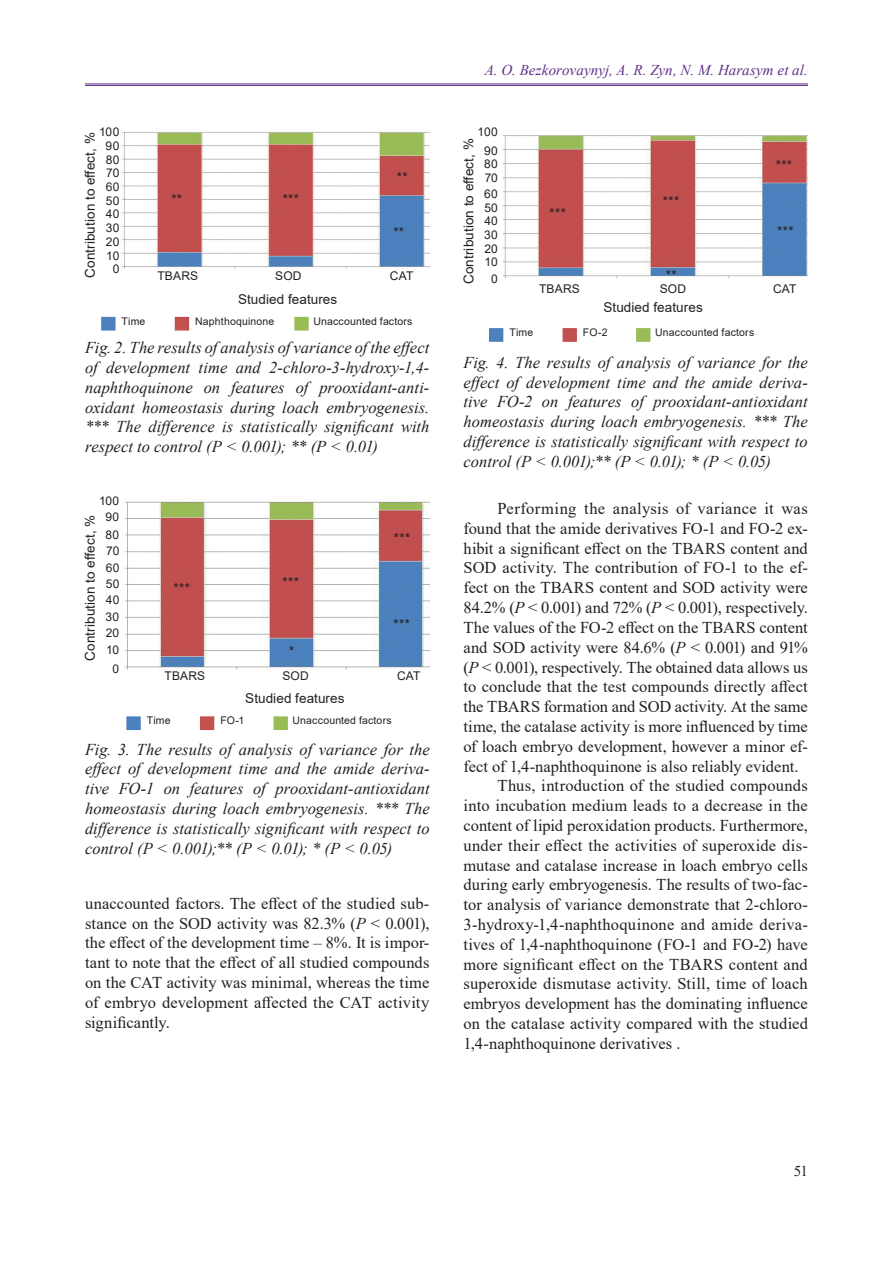
<style>
.page{position:relative;width:893px;height:1263px;background:#fff}
.page>*{position:absolute;margin:0;border:0;box-sizing:border-box;transform-origin:0 0}
.t1{font:16.5px/19.8px "Times New Roman";letter-spacing:.005em;color:#231f20;text-align:justify}
.t2{font:italic 16.5px/19.8px "Times New Roman";color:#231f20;text-align:justify}
.t3{font:italic 15px "Times New Roman";letter-spacing:.005em;color:#5d2e86}
.t4{font:15px "Times New Roman";color:#231f20}
.t5{font:13.5px "Arial";letter-spacing:.01em;color:#231f20}
.t6{font:12px/13.6px "Arial";letter-spacing:.02em;color:#231f20;text-align:center}
.t7{font:10.5px "Arial";letter-spacing:.015em;color:#231f20}
.s1{font-style:italic}
</style>
<div class="page">
<hr style="left:85px;top:84px;width:723px;height:1px;background:#5d2e86">
<hr style="left:85px;top:85px;width:723px;height:1px;background:#5d2e86">
<img style="left:122px;top:130px;width:308px;height:139px">
<div style="left:175px;top:317px;width:14px;height:14px;background:#c3514e;border:1px solid #c24f4f"></div>
<div style="left:101px;top:317px;width:15px;height:14px;background:#4d81be;border:2px solid #4b80bd"></div>
<div style="left:294px;top:317px;width:15px;height:14px;background:#9abc57;border:2px solid #9abc57"></div>
<div style="left:200px;top:716px;width:14px;height:14px;background:#c3514e;border:1px solid #c24f4f"></div>
<div style="left:126px;top:716px;width:15px;height:14px;background:#4d81be;border:2px solid #4b80bd"></div>
<div style="left:273px;top:716px;width:15px;height:14px;background:#9abc57;border:2px solid #9abc57"></div>
<img style="left:125px;top:501px;width:304px;height:170px">
<div style="left:562px;top:328px;width:15px;height:14px;background:#c3514e;border:1px solid #c24f4f"></div>
<div style="left:489px;top:328px;width:14px;height:14px;background:#4d81be;border:2px solid #4b80bd"></div>
<div style="left:636px;top:328px;width:14px;height:14px;background:#9abc57;border:2px solid #9abc57"></div>
<img style="left:502px;top:134px;width:306px;height:145px">
<p class="t6" style="left:99px;top:125px;width:22px;text-align:right">100<br>90<br>80<br>70<br>60<br>50<br>40<br>30<br>20<br>10<br>0</p>
<p class="t5" style="left:81px;top:278px;width:147px;rotate:-90deg">Contribution to effect, %</p>
<p class="t5" style="left:171px;top:190px;width:12px">**</p>
<p class="t5" style="left:283px;top:190px;width:18px">***</p>
<p class="t6" style="left:157px;top:269px;width:42px">TBARS</p>
<p class="t6" style="left:275px;top:269px;width:28px">SOD</p>
<p class="t5" style="left:238px;top:290px;width:101px">Studied features</p>
<p class="t5" style="left:397px;top:167px;width:12px">**</p>
<p class="t5" style="left:393px;top:223px;width:12px">**</p>
<p class="t6" style="left:390px;top:269px;width:25px">CAT</p>
<p class="t7" style="left:122px;top:314px;width:25px">Time</p>
<p class="t7" style="left:195px;top:314px;width:81px">Naphthoquinone</p>
<p class="t7" style="left:313px;top:314px;width:101px">Unaccounted factors</p>
<p class="t2" style="left:85px;top:337px;width:346px">Fig. 2. The results of analysis of variance of the effect of development time and 2-chloro-3-hydroxy-1,4- naphthoquinone on features of prooxidant-anti&shy;oxidant homeostasis during loach embryogenesis. *** The difference is statistically significant with respect to control (P &lt; 0.001); ** (P &lt; 0.01)</p>
<p class="t6" style="left:99px;top:493px;width:22px;line-height:15.6px">100<br>90</p>
<p class="t6" style="left:106px;top:526px;width:15px;line-height:16.4px;text-align:justify">80<br>70<br>60<br>50<br>40<br>30<br>20<br>10</p>
<p class="t6" style="left:113px;top:662px;width:8px">0</p>
<p class="t5" style="left:81px;top:661px;width:147px;rotate:-90deg">Contribution to effect, %</p>
<p class="t5" style="left:173px;top:579px;width:18px">***</p>
<p class="t6" style="left:165px;top:668px;width:42px">TBARS</p>
<p class="t5" style="left:282px;top:573px;width:18px">***</p>
<p class="t5" style="left:289px;top:642px;width:7px">*</p>
<p class="t6" style="left:282px;top:668px;width:28px">SOD</p>
<p class="t5" style="left:245px;top:689px;width:101px">Studied features</p>
<p class="t5" style="left:394px;top:529px;width:18px">***</p>
<p class="t5" style="left:394px;top:615px;width:18px">***</p>
<p class="t6" style="left:397px;top:668px;width:25px">CAT</p>
<p class="t7" style="left:147px;top:713px;width:25px">Time</p>
<p class="t7" style="left:220px;top:713px;width:26px">FO-1</p>
<p class="t7" style="left:293px;top:713px;width:101px">Unaccounted factors</p>
<p class="t2" style="left:85px;top:739px;width:346px">Fig. 3. The results of analysis of variance for the effect of development time and the amide deriva&shy;tive FO-1 on features of prooxidant-antioxidant homeostasis during loach embryogenesis. *** The difference is statistically significant with respect to control (Р &lt; 0.001);** (P &lt; 0.01); * (Р &lt; 0.05)</p>
<p class="t1" style="left:85px;top:893px;width:346px">unaccounted factors. The effect of the studied sub&shy;stance on the SOD activity was 82.3% (<span class="s1">P</span> &lt; 0.001), the effect of the development time – 8%. It is impor&shy;tant to note that the effect of all studied compounds on the CAT activity was minimal, whereas the time of embryo development affected the CAT activity significantly.</p>
<p class="t3" style="left:485px;top:60px;width:325px">A. O. Bezkorovaynyj, A. R. Zyn, N. M. Harasym et al.</p>
<p class="t6" style="left:478px;top:123px;width:22px;line-height:18.8px">100<br>90</p>
<p class="t6" style="left:484px;top:157px;width:15px;text-align:left">80<br>70</p>
<p class="t6" style="left:484px;top:187px;width:15px;text-align:justify">60<br>50<br>40<br>30<br>20<br>10</p>
<p class="t6" style="left:491px;top:271px;width:8px">0</p>
<p class="t5" style="left:459px;top:284px;width:147px;rotate:-90deg">Contribution to effect, %</p>
<p class="t5" style="left:550px;top:203px;width:18px">***</p>
<p class="t6" style="left:539px;top:282px;width:42px">TBARS</p>
<p class="t5" style="left:663px;top:192px;width:18px">***</p>
<p class="t5" style="left:666px;top:266px;width:12px">**</p>
<p class="t6" style="left:660px;top:282px;width:28px">SOD</p>
<p class="t5" style="left:603px;top:298px;width:101px">Studied features</p>
<p class="t7" style="left:509px;top:325px;width:25px">Time</p>
<p class="t7" style="left:583px;top:325px;width:26px">FO-2</p>
<p class="t7" style="left:655px;top:325px;width:101px">Unaccounted factors</p>
<p class="t5" style="left:776px;top:156px;width:18px">***</p>
<p class="t5" style="left:777px;top:222px;width:18px">***</p>
<p class="t6" style="left:773px;top:282px;width:25px">CAT</p>
<p class="t2" style="left:463px;top:352px;width:346px">Fig. 4. The results of analysis of variance for the effect of development time and the amide deriva&shy;tive FO-2 on features of prooxidant-antioxidant homeostasis during loach embryogenesis. *** The difference is statistically significant with respect to control (Р &lt; 0.001);** (P &lt; 0.01); * (Р &lt; 0.05)</p>
<p class="t1" style="left:497px;top:498px;width:312px">Performing the analysis of variance it was</p>
<p class="t1" style="left:463px;top:518px;width:346px">found that the amide derivatives FO-1 and FO-2 ex-</p>
<p class="t1" style="left:463px;top:538px;width:346px">hibit a significant effect on the TBARS content and</p>
<p class="t1" style="left:463px;top:557px;width:346px">SOD activity. The contribution of FO-1 to the ef-</p>
<p class="t1" style="left:463px;top:577px;width:346px">fect on the TBARS content and SOD activity were</p>
<p class="t1" style="left:463px;top:597px;width:346px">84.2% (<span class="s1">P</span> &lt; 0.001) and 72% (<span class="s1">P</span> &lt; 0.001), respectively.</p>
<p class="t1" style="left:463px;top:617px;width:346px">The values of the FO-2 effect on the TBARS content</p>
<p class="t1" style="left:463px;top:637px;width:346px">and SOD activity were 84.6% (<span class="s1">P</span> &lt; 0.001) and 91%</p>
<p class="t1" style="left:463px;top:656px;width:346px">(<span class="s1">P</span> &lt; 0.001), respectively. The obtained data allows us</p>
<p class="t1" style="left:463px;top:676px;width:346px">to conclude that the test compounds directly affect</p>
<p class="t1" style="left:463px;top:696px;width:346px">the TBARS formation and SOD activity. At the same</p>
<p class="t1" style="left:463px;top:716px;width:346px">time, the catalase activity is more influenced by time</p>
<p class="t1" style="left:463px;top:736px;width:346px">of loach embryo development, however a minor ef-</p>
<p class="t1" style="left:463px;top:755px;width:336px">fect of 1,4-naphthoquinone is also reliably evident.</p>
<p class="t1" style="left:497px;top:775px;width:312px">Thus, introduction of the studied compounds</p>
<p class="t1" style="left:463px;top:795px;width:346px">into incubation medium leads to a decrease in the</p>
<p class="t1" style="left:463px;top:815px;width:346px">content of lipid peroxidation products. Furthermore,</p>
<p class="t1" style="left:463px;top:835px;width:346px">under their effect the activities of superoxide dis-</p>
<p class="t1" style="left:463px;top:854px;width:346px">mutase and catalase increase in loach embryo cells</p>
<p class="t1" style="left:463px;top:874px;width:346px">during early embryogenesis. The results of two-fac-</p>
<p class="t1" style="left:463px;top:894px;width:346px">tor analysis of variance demonstrate that 2-chloro-</p>
<p class="t1" style="left:463px;top:914px;width:346px">3-hydroxy-1,4-naphthoquinone and amide deriva-</p>
<p class="t1" style="left:463px;top:934px;width:346px">tives of 1,4-naphthoquinone (FO-1 and FO-2) have</p>
<p class="t1" style="left:463px;top:953px;width:346px">more significant effect on the TBARS content and</p>
<p class="t1" style="left:463px;top:973px;width:346px">superoxide dismutase activity. Still, time of loach</p>
<p class="t1" style="left:463px;top:993px;width:346px">embryos development has the dominating influence</p>
<p class="t1" style="left:463px;top:1013px;width:346px">on the catalase activity compared with the studied</p>
<p class="t1" style="left:463px;top:1033px;width:218px">1,4-naphthoquinone derivatives .</p>
<p class="t4" style="left:794px;top:1160px;width:16px">51</p>
</div>
